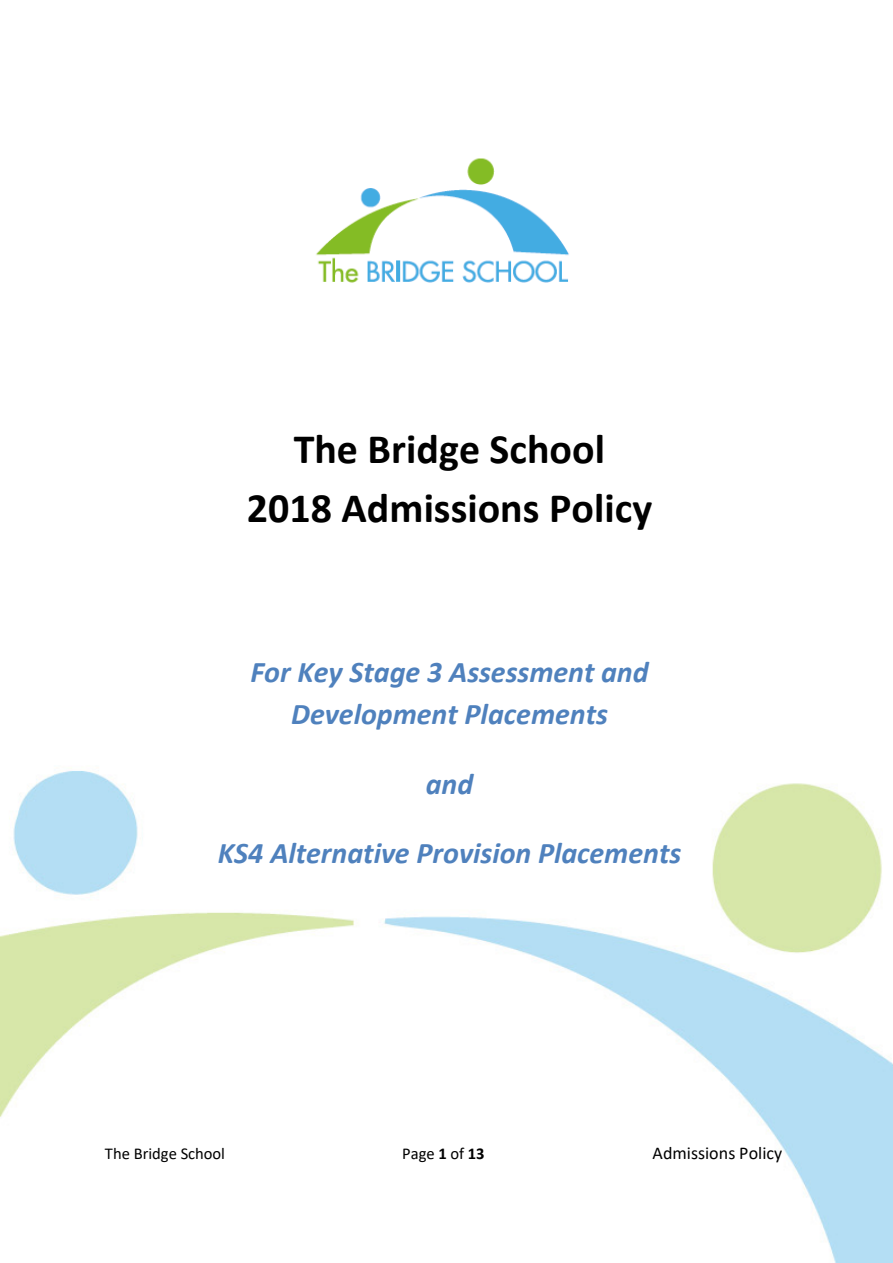
<style>
.page{position:relative;width:893px;height:1263px;background:#fff}
.page>*{position:absolute;margin:0;border:0;box-sizing:border-box;transform-origin:0 0}
.t1{font:700 42px/58.8px "Calibri";color:#000;text-align:center}
.t2{font:italic 700 30px/42.2px "Calibri";color:#4f81bd;text-align:center}
.t3{font:18px "Calibri";color:#000}
.t4{font:16.5px "Calibri";color:#000}
.s1{font-weight:700}
</style>
<div class="page">
<img style="left:0;top:771px;width:893px;height:492px">
<img style="left:316px;top:158px;width:253px;height:125px">
<h1 class="t1" style="left:247px;top:419px;width:407px">The Bridge School<br>2018 Admissions Policy</h1>
<p class="t2" style="left:250px;top:650px;width:400px">For Key Stage 3 Assessment and<br>Development Placements</p>
<p class="t2" style="left:426px;top:761px;width:49px">and</p>
<p class="t2" style="left:218px;top:831px;width:465px">KS4 Alternative Provision Placements</p>
<p class="t4" style="left:105px;top:1142px;width:122px">The Bridge School</p>
<p class="t4" style="left:402px;top:1142px;width:84px">Page <span class="s1">1</span> of <span class="s1">13</span></p>
<p class="t3" style="left:652px;top:1140px;width:131px">Admissions Policy</p>
</div>
